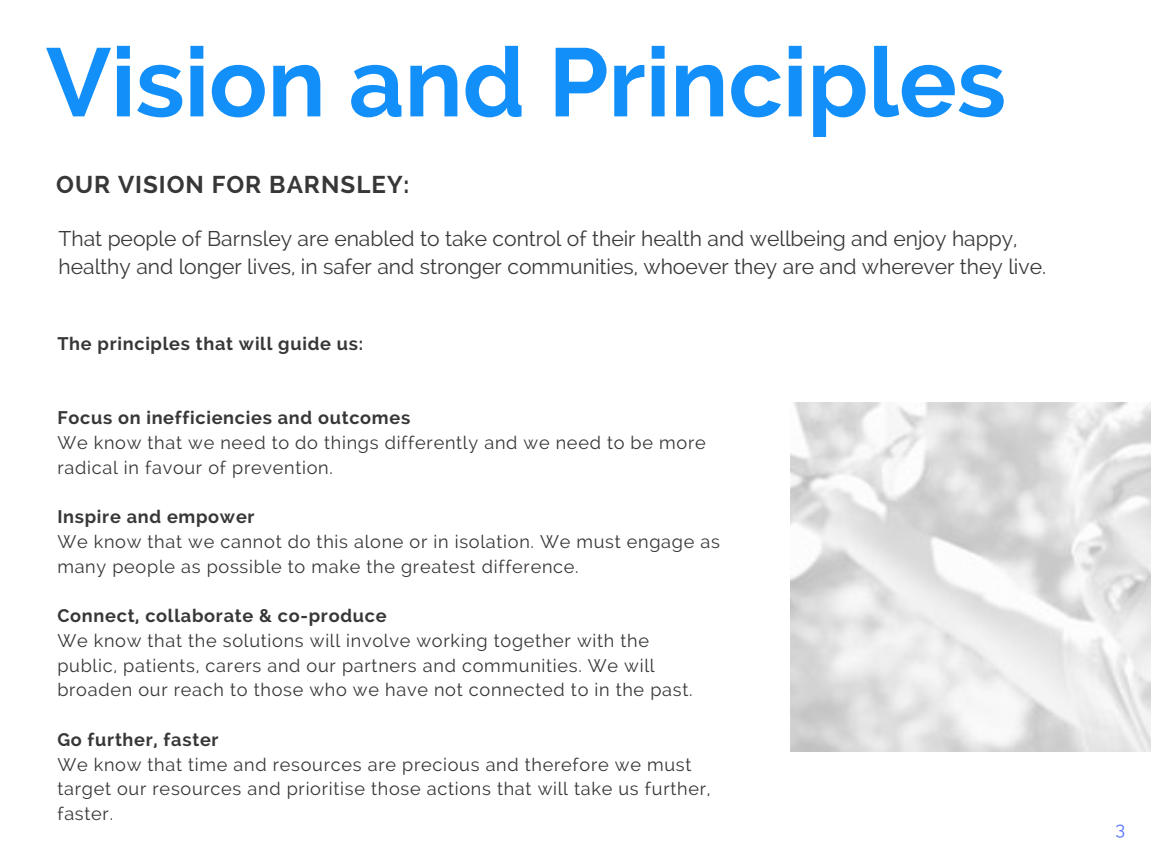
<style>
.page{position:relative;width:1152px;height:863px;background:#fff}
.page>*{position:absolute;margin:0;border:0;box-sizing:border-box;transform-origin:0 0}
.t1{font:700 96.6px "Raleway";color:#128ff9}
.t2{font:700 24.15px "Raleway";letter-spacing:.04em;color:#373737}
.t3{font:21.15px/28.2px "Raleway";color:#3a3a3a}
.t4{font:18.15px/24.8px "Raleway";letter-spacing:.04em;color:#373737}
.t5{font:700 18.15px "Raleway";letter-spacing:.04em;color:#373737}
.t6{font:18.15px "Raleway";color:#5271ff}
</style>
<div class="page">
<h1 class="t1" style="left:46px;top:26px;width:961px">Vision and Principles</h1>
<h2 class="t2" style="left:56px;top:170px;width:355px">OUR VISION FOR BARNSLEY:</h2>
<p class="t3" style="left:58px;top:224px;width:989px">That people of Barnsley are enabled to take control of their health and wellbeing and enjoy happy, healthy and longer lives, in safer and stronger communities, whoever they are and wherever they live.</p>
<p class="t5" style="left:57px;top:332px;width:307px">The principles that will guide us:</p>
<p class="t5" style="left:57px;top:407px;width:354px">Focus on inefficiencies and outcomes</p>
<p class="t4" style="left:57px;top:430px;width:650px">We know that we need to do things differently and we need to be more radical in favour of prevention.</p>
<p class="t5" style="left:57px;top:506px;width:199px">Inspire and empower</p>
<p class="t4" style="left:57px;top:529px;width:664px">We know that we cannot do this alone or in isolation. We must engage as many people as possible to make the greatest difference.</p>
<p class="t5" style="left:57px;top:605px;width:331px">Connect, collaborate &amp; co-produce</p>
<p class="t4" style="left:57px;top:628px;width:637px">We know that the solutions will involve working together with the public, patients, carers and our partners and communities. We will broaden our reach to those who we have not connected to in the past.</p>
<p class="t5" style="left:57px;top:728px;width:163px">Go further, faster</p>
<p class="t4" style="left:57px;top:751px;width:655px">We know that time and resources are precious and therefore we must target our resources and prioritise those actions that will take us further, faster.</p>
<p class="t6" style="left:1116px;top:817px;width:11px">3</p>
</div>
